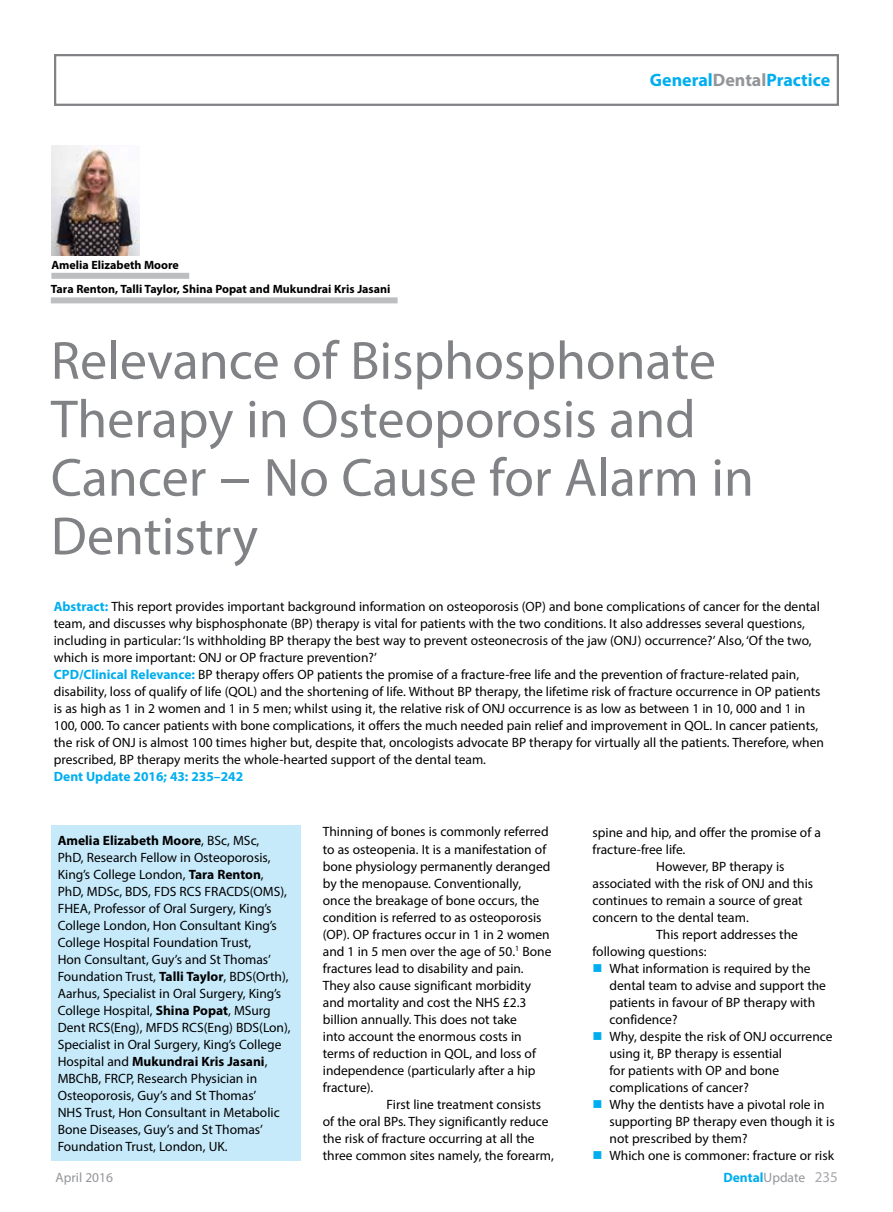
<style>
.page{position:relative;width:893px;height:1212px;background:#fff}
.page>*{position:absolute;margin:0;border:0;box-sizing:border-box;transform-origin:0 0}
.t1{font:54px/58.5px "Myriad Pro";color:#808285}
.t2{font:700 18px "Myriad Pro";color:#00aeef}
.t3{font:13.5px/17px "Myriad Pro";color:#000}
.t4{font:700 13.5px "Myriad Pro";color:#00aeef}
.t5{font:13.5px "Myriad Pro";color:#939598}
.t6{font:700 12px "Myriad Pro";color:#000}
.s1{color:#939598}
.s2{font-weight:700;color:#00aeef}
.s3{font-weight:700}
.s4{color:#00aeef}
.s5{font-weight:400;color:#939598}
.s6{font-weight:400;font-size:15px;color:#a7a9ac}
</style>
<div class="page">
<div style="left:54px;top:54px;width:785px;height:52px;border:2px solid #808285"></div>
<div style="left:51px;top:826px;width:249px;height:335px;background:#c7eafb"></div>
<div style="left:51px;top:273px;width:138px;height:6px;background:#bcbec0"></div>
<img style="left:51px;top:145px;width:89px;height:110px">
<div style="left:51px;top:297px;width:347px;height:6px;background:#bcbec0"></div>
<p class="t6" style="left:51px;top:257px;width:129px">Amelia Elizabeth Moore</p>
<p class="t6" style="left:51px;top:281px;width:341px">Tara Renton, Talli Taylor, Shina Popat and Mukundrai Kris Jasani</p>
<h2 class="t2" style="left:650px;top:68px;width:182px">General<span class="s1">Dental</span>Practice</h2>
<h1 class="t1" style="left:51px;top:330px;width:705px">Relevance of Bisphosphonate<br>Therapy in Osteoporosis and<br>Cancer − No Cause for Alarm in<br>Dentistry</h1>
<p class="t3" style="left:54px;top:598px;width:772px"><span class="s2">Abstract:</span> This report provides important background information on osteoporosis (OP) and bone complications of cancer for the dental team, and discusses why bisphosphonate (BP) therapy is vital for patients with the two conditions. It also addresses several questions, including in particular: ‘Is withholding BP therapy the best way to prevent osteonecrosis of the jaw (ONJ) occurrence?’ Also, ‘Of the two, which is more important: ONJ or OP fracture prevention?’<br><span class="s2">CPD/Clinical Relevance:</span> BP therapy offers OP patients the promise of a fracture-free life and the prevention of fracture-related pain, disability, loss of qualify of life (QOL) and the shortening of life. Without BP therapy, the lifetime risk of fracture occurrence in OP patients is as high as 1 in 2 women and 1 in 5 men; whilst using it, the relative risk of ONJ occurrence is as low as between 1 in 10, 000 and 1 in 100, 000. To cancer patients with bone complications, it offers the much needed pain relief and improvement in QOL. In cancer patients, the risk of ONJ is almost 100 times higher but, despite that, oncologists advocate BP therapy for virtually all the patients. Therefore, when prescribed, BP therapy merits the whole-hearted support of the dental team.</p>
<p class="t4" style="left:54px;top:768px;width:191px">Dent Update 2016; 43: 235–242</p>
<p class="t3" style="left:58px;top:832px;width:234px"><span class="s3">Amelia Elizabeth Moore</span>, BSc, MSc,<br>PhD, Research Fellow in Osteoporosis, King’s College London, <span class="s3">Tara Renton</span>, PhD, MDSc, BDS, FDS RCS FRACDS(OMS), FHEA, Professor of Oral Surgery, King’s College London, Hon Consultant King’s College Hospital Foundation Trust,<br>Hon Consultant, Guy’s and St Thomas’ Foundation Trust, <span class="s3">Talli Taylor</span>, BDS(Orth), Aarhus, Specialist in Oral Surgery, King’s College Hospital, <span class="s3">Shina Popat</span>, MSurg Dent RCS(Eng), MFDS RCS(Eng) BDS(Lon), Specialist in Oral Surgery, King’s College Hospital and <span class="s3">Mukundrai Kris Jasani</span>, MBChB, FRCP, Research Physician in Osteoporosis, Guy’s and St Thomas’<br>NHS Trust, Hon Consultant in Metabolic Bone Diseases, Guy’s and St Thomas’ Foundation Trust, London, UK.</p>
<p class="t3" style="left:323px;top:823px;width:227px">Thinning of bones is commonly referred</p>
<p class="t3" style="left:323px;top:840px;width:225px">to as osteopenia. It is a manifestation of</p>
<p class="t3" style="left:323px;top:857px;width:229px">bone physiology permanently deranged</p>
<p class="t3" style="left:323px;top:874px;width:200px">by the menopause. Conventionally,</p>
<p class="t3" style="left:323px;top:891px;width:218px">once the breakage of bone occurs, the</p>
<p class="t3" style="left:323px;top:908px;width:220px">condition is referred to as osteoporosis</p>
<p class="t3" style="left:323px;top:925px;width:228px">(OP). OP fractures occur in 1 in 2 women</p>
<p class="t3" style="left:323px;top:942px;width:230px">and 1 in 5 men over the age of 50.<sup>1</sup> Bone</p>
<p class="t3" style="left:323px;top:959px;width:202px">fractures lead to disability and pain.</p>
<p class="t3" style="left:323px;top:976px;width:210px">They also cause significant morbidity</p>
<p class="t3" style="left:323px;top:993px;width:205px">and mortality and cost the NHS £2.3</p>
<p class="t3" style="left:323px;top:1010px;width:196px">billion annually. This does not take</p>
<p class="t3" style="left:323px;top:1027px;width:200px">into account the enormous costs in</p>
<p class="t3" style="left:323px;top:1044px;width:215px">terms of reduction in QOL, and loss of</p>
<p class="t3" style="left:323px;top:1061px;width:214px">independence (particularly after a hip</p>
<p class="t3" style="left:323px;top:1078px;width:52px">fracture).</p>
<p class="t3" style="left:387px;top:1095px;width:156px">First line treatment consists</p>
<p class="t3" style="left:323px;top:1112px;width:227px">of the oral BPs. They significantly reduce</p>
<p class="t3" style="left:323px;top:1129px;width:213px">the risk of fracture occurring at all the</p>
<p class="t3" style="left:323px;top:1146px;width:233px">three common sites namely, the forearm,</p>
<p class="t3" style="left:592px;top:823px;width:230px">spine and hip, and offer the promise of a</p>
<p class="t3" style="left:592px;top:840px;width:94px">fracture-free life.</p>
<p class="t3" style="left:656px;top:857px;width:130px">However, BP therapy is</p>
<p class="t3" style="left:592px;top:874px;width:222px">associated with the risk of ONJ and this</p>
<p class="t3" style="left:592px;top:891px;width:212px">continues to remain a source of great</p>
<p class="t3" style="left:592px;top:908px;width:158px">concern to the dental team.</p>
<p class="t3" style="left:656px;top:925px;width:143px">This report addresses the</p>
<p class="t3" style="left:592px;top:942px;width:115px">following questions:</p>
<p class="t3" style="left:609px;top:959px;width:218px;text-indent:-17px"><span class="s4">■</span> What information is required by the dental team to advise and support the patients in favour of BP therapy with confidence?</p>
<p class="t3" style="left:609px;top:1027px;width:225px;text-indent:-17px"><span class="s4">■</span> Why, despite the risk of ONJ occurrence using it, BP therapy is essential<br>for patients with OP and bone complications of cancer?</p>
<p class="t3" style="left:609px;top:1095px;width:227px;text-indent:-17px"><span class="s4">■</span> Why the dentists have a pivotal role in supporting BP therapy even though it is not prescribed by them?</p>
<p class="t3" style="left:592px;top:1146px;width:243px"><span class="s4">■</span> Which one is commoner: fracture or risk</p>
<p class="t5" style="left:56px;top:1168px;width:59px">April 2016</p>
<p class="t4" style="left:723px;top:1168px;width:116px">Dental<span class="s5">Update</span> <span class="s6">235</span></p>
</div>
